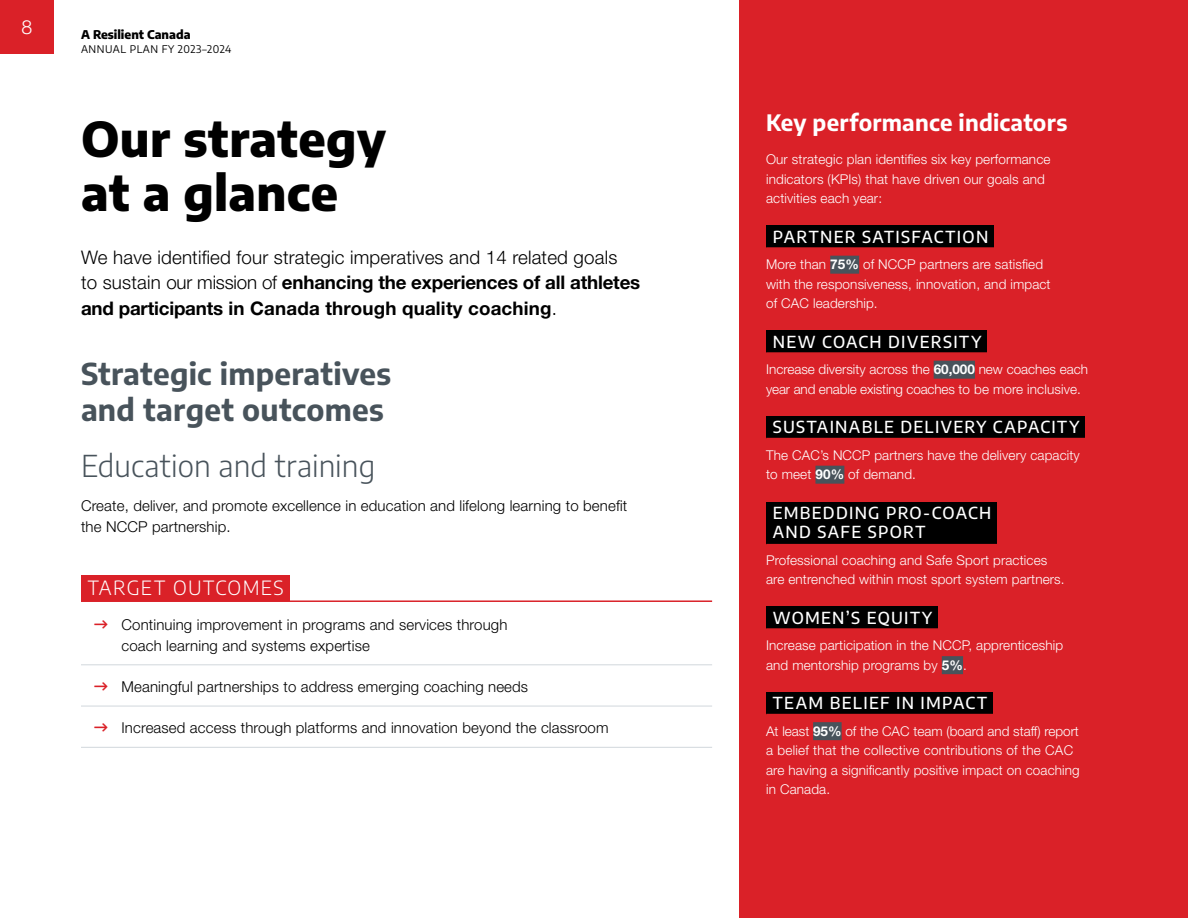
<style>
.page{position:relative;width:1188px;height:918px;background:#fff}
.page>*{position:absolute;margin:0;border:0;box-sizing:border-box;transform-origin:0 0}
.t1{font:800 48px/54px "Encode Sans";letter-spacing:.005em;color:#000}
.t2{font:700 30px/36px "Encode Sans";letter-spacing:.01em;color:#48535b}
.t3{font:300 30px "Encode Sans";color:#48535b}
.t4{font:700 22.5px "Encode Sans";letter-spacing:.01em;color:#fff}
.t5{font:300 19.5px "Encode Sans";letter-spacing:.065em;color:#fff}
.t6{font:300 19.5px "Helvetica Neue LT Std";color:#fff}
.t7{font:700 18.75px/25.5px "Helvetica Neue LT Std";letter-spacing:-.01em;color:#000}
.t8{font:500 16.5px/19.5px "Encode Sans";letter-spacing:.075em;color:#fff}
.t9{font:300 15px/21px "Helvetica Neue LT Std";letter-spacing:.01em;color:#000}
.t10{font:300 13.5px/19.5px "Helvetica Neue LT Std";letter-spacing:.01em;color:#fff}
.t11{font:800 12px "Encode Sans";color:#000}
.t12{font:10.5px "Encode Sans";letter-spacing:.045em;color:#000}
.s1{font-weight:300}
.s2{font-weight:700}
</style>
<div class="page">
<div style="left:0;top:0;width:54px;height:54px;background:#da2128"></div>
<div style="left:81px;top:575px;width:208px;height:26px;background:#da2128"></div>
<hr style="left:81px;top:600px;width:631px;height:2px;background:#da2128">
<hr style="left:81px;top:664px;width:631px;height:1px;background:#d1d7dc">
<hr style="left:81px;top:706px;width:631px;height:1px;background:#d1d7dc">
<hr style="left:81px;top:747px;width:631px;height:1px;background:#d1d7dc">
<div style="left:739px;top:0;width:449px;height:918px;background:#da2128"></div>
<div style="left:766px;top:226px;width:228px;height:22px;background:#000"></div>
<hr style="left:766px;top:247px;width:341px;height:2px;background:#da2128">
<div style="left:830px;top:256px;width:29px;height:18px;background:#48535b"></div>
<div style="left:766px;top:331px;width:221px;height:22px;background:#000"></div>
<hr style="left:766px;top:352px;width:341px;height:2px;background:#da2128">
<div style="left:934px;top:361px;width:41px;height:18px;background:#48535b"></div>
<div style="left:766px;top:416px;width:319px;height:23px;background:#000"></div>
<hr style="left:766px;top:438px;width:341px;height:1px;background:#da2128">
<div style="left:815px;top:466px;width:29px;height:18px;background:#48535b"></div>
<div style="left:766px;top:502px;width:231px;height:43px;background:#000"></div>
<hr style="left:766px;top:544px;width:341px;height:1px;background:#da2128">
<div style="left:766px;top:607px;width:172px;height:22px;background:#000"></div>
<hr style="left:766px;top:628px;width:341px;height:2px;background:#da2128">
<div style="left:942px;top:656px;width:21px;height:18px;background:#48535b"></div>
<div style="left:766px;top:692px;width:227px;height:23px;background:#000"></div>
<hr style="left:766px;top:714px;width:341px;height:1px;background:#da2128">
<div style="left:813px;top:722px;width:29px;height:18px;background:#48535b"></div>
<h3 class="t6" style="left:22px;top:15px;width:12px">8</h3>
<p class="t11" style="left:81px;top:27px;width:111px">A Resilient Canada</p>
<p class="t12" style="left:81px;top:42px;width:152px">ANNUAL PLAN FY 2023–2024</p>
<h1 class="t1" style="left:81px;top:111px;width:306px">Our strategy at a glance</h1>
<h3 class="t7" style="left:81px;top:244px;width:561px"><span class="s1">We have identified four strategic imperatives and 14 related goals<br>to sustain our mission of</span> enhancing the experiences of all athletes and participants in Canada through quality coaching<span class="s1">.</span></h3>
<h2 class="t2" style="left:81px;top:354px;width:312px">Strategic imperatives and target outcomes</h2>
<h2 class="t3" style="left:81px;top:445px;width:296px">Education and training</h2>
<p class="t9" style="left:81px;top:495px;width:548px">Create, deliver, and promote excellence in education and lifelong learning to benefit the NCCP partnership.</p>
<h3 class="t5" style="left:88px;top:575px;width:198px">TARGET OUTCOMES</h3>
<p class="t9" style="left:122px;top:614px;width:387px">Continuing improvement in programs and services through coach learning and systems expertise</p>
<p class="t9" style="left:122px;top:676px;width:408px">Meaningful partnerships to address emerging coaching needs</p>
<p class="t9" style="left:122px;top:717px;width:489px">Increased access through platforms and innovation beyond the classroom</p>
<h3 class="t4" style="left:766px;top:107px;width:303px">Key performance indicators</h3>
<p class="t10" style="left:766px;top:149px;width:286px">Our strategic plan identifies six key performance indicators (KPIs) that have driven our goals and activities each year:</p>
<p class="t8" style="left:773px;top:226px;width:217px">PARTNER SATISFACTION</p>
<p class="t10" style="left:766px;top:254px;width:286px">More than <span class="s2">75%</span> of NCCP partners are satisfied with the responsiveness, innovation, and impact of CAC leadership.</p>
<p class="t8" style="left:773px;top:331px;width:210px">NEW COACH DIVERSITY</p>
<p class="t10" style="left:766px;top:359px;width:323px">Increase diversity across the <span class="s2">60,000</span> new coaches each year and enable existing coaches to be more inclusive.</p>
<p class="t8" style="left:773px;top:417px;width:308px">SUSTAINABLE DELIVERY CAPACITY</p>
<p class="t10" style="left:766px;top:445px;width:315px">The CAC’s NCCP partners have the delivery capacity to meet <span class="s2">90%</span> of demand.</p>
<p class="t8" style="left:773px;top:502px;width:220px">EMBEDDING PRO-COACH<br>AND SAFE SPORT</p>
<p class="t10" style="left:766px;top:550px;width:300px">Professional coaching and Safe Sport practices are entrenched within most sport system partners.</p>
<p class="t8" style="left:773px;top:607px;width:161px">WOMEN’S EQUITY</p>
<p class="t10" style="left:766px;top:635px;width:299px">Increase participation in the NCCP, apprenticeship and mentorship programs by <span class="s2">5%</span>.</p>
<p class="t8" style="left:773px;top:693px;width:216px">TEAM BELIEF IN IMPACT</p>
<p class="t10" style="left:766px;top:721px;width:315px">At least <span class="s2">95%</span> of the CAC team (board and staff) report a belief that the collective contributions of the CAC are having a significantly positive impact on coaching in Canada.</p>
</div>
